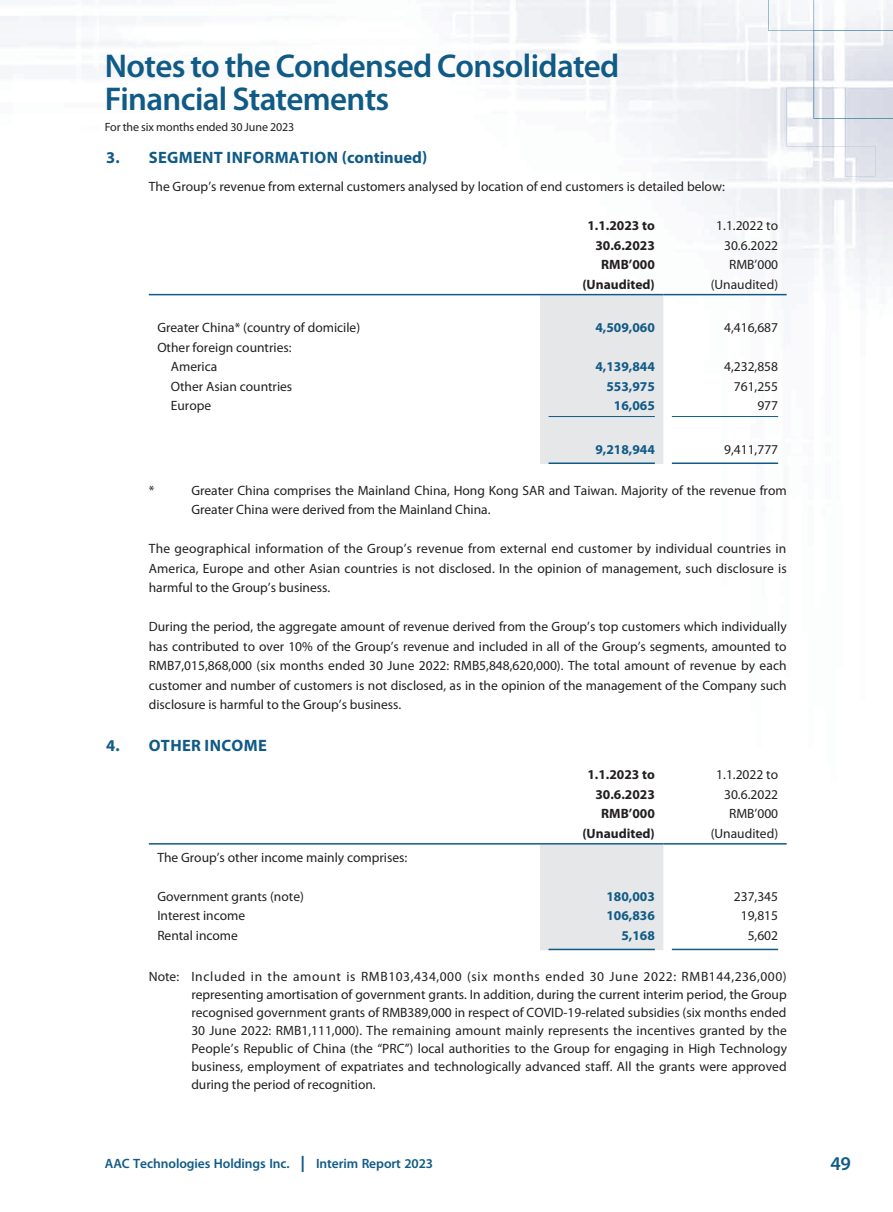
<style>
.page{position:relative;width:893px;height:1212px;background:#fff}
.page>*{position:absolute;margin:0;border:0;box-sizing:border-box;transform-origin:0 0}
.t1{font:600 33px/33px "Myriad Pro";letter-spacing:-.02em;color:#105a86}
.t2{font:600 19.5px "Myriad Pro";color:#105a86}
.t3{font:700 16.5px "Myriad Pro";letter-spacing:.02em;color:#105a86}
.t4{font:13.5px/19.5px "Myriad Pro";color:#231f20;text-align:justify}
.t5{font:700 13.5px "Myriad Pro";color:#231f20}
.t6{font:700 13.5px "Myriad Pro";color:#105a86}
.t7{font:600 13.5px "Myriad Pro";letter-spacing:-.005em;color:#105a86}
.t8{font:12px "Myriad Pro";letter-spacing:-.01em;color:#231f20}
.s1{font-size:16.2px}
</style>
<div class="page">
<svg style="left:768px;top:0;width:125px;height:176px"></svg>
<div style="left:540px;top:295px;width:123px;height:169px;background:#e6e7e9"></div>
<hr style="left:149px;top:294px;width:391px;height:1px;background:#105a86">
<hr style="left:540px;top:294px;width:123px;height:1px;background:#105a86">
<hr style="left:663px;top:294px;width:124px;height:1px;background:#105a86">
<hr style="left:549px;top:416px;width:106px;height:1px;background:#105a86">
<hr style="left:672px;top:416px;width:106px;height:1px;background:#105a86">
<hr style="left:549px;top:462px;width:106px;height:2px;background:#105a86">
<hr style="left:672px;top:462px;width:106px;height:2px;background:#105a86">
<div style="left:540px;top:844px;width:123px;height:106px;background:#e6e7e9"></div>
<hr style="left:149px;top:843px;width:391px;height:1px;background:#105a86">
<hr style="left:540px;top:843px;width:123px;height:1px;background:#105a86">
<hr style="left:663px;top:843px;width:124px;height:1px;background:#105a86">
<hr style="left:549px;top:949px;width:106px;height:1px;background:#105a86">
<hr style="left:672px;top:949px;width:106px;height:1px;background:#105a86">
<h1 class="t1" style="left:105px;top:48px;width:516px">Notes to the Condensed Consolidated<br>Financial Statements</h1>
<p class="t8" style="left:105px;top:120px;width:191px">For the six months ended 30 June 2023</p>
<p class="t3" style="left:106px;top:146px;width:323px">3. SEGMENT INFORMATION (continued)</p>
<p class="t4" style="left:149px;top:177px;width:577px">The Group’s revenue from external customers analysed by location of end customers is detailed below:</p>
<p class="t5" style="left:587px;top:217px;width:69px">1.1.2023 to</p>
<p class="t4" style="left:716px;top:216px;width:63px">1.1.2022 to</p>
<p class="t5" style="left:595px;top:236px;width:61px">30.6.2023</p>
<p class="t4" style="left:724px;top:235px;width:56px">30.6.2022</p>
<p class="t5" style="left:601px;top:256px;width:55px">RMB’000</p>
<p class="t4" style="left:729px;top:255px;width:51px">RMB’000</p>
<p class="t5" style="left:582px;top:275px;width:74px">(Unaudited)</p>
<p class="t4" style="left:711px;top:274px;width:69px">(Unaudited)</p>
<p class="t4" style="left:157px;top:318px;width:204px">Greater China* (country of domicile)</p>
<p class="t6" style="left:595px;top:319px;width:61px">4,509,060</p>
<p class="t4" style="left:724px;top:318px;width:56px">4,416,687</p>
<p class="t4" style="left:171px;top:337px;width:122px;text-indent:-14px">Other foreign countries:<br>America</p>
<p class="t6" style="left:595px;top:358px;width:61px">4,139,844</p>
<p class="t4" style="left:724px;top:357px;width:56px">4,232,858</p>
<p class="t4" style="left:171px;top:376px;width:123px">Other Asian countries</p>
<p class="t6" style="left:606px;top:377px;width:50px">553,975</p>
<p class="t4" style="left:734px;top:376px;width:46px">761,255</p>
<p class="t4" style="left:171px;top:396px;width:42px">Europe</p>
<p class="t6" style="left:614px;top:397px;width:42px">16,065</p>
<p class="t4" style="left:757px;top:396px;width:22px">977</p>
<p class="t6" style="left:595px;top:440px;width:61px">9,218,944</p>
<p class="t4" style="left:724px;top:439px;width:56px">9,411,777</p>
<p class="t4" style="left:149px;top:480px;width:7px">*</p>
<p class="t4" style="left:191px;top:480px;width:597px">Greater China comprises the Mainland China, Hong Kong SAR and Taiwan. Majority of the revenue from<br>Greater China were derived from the Mainland China.</p>
<p class="t4" style="left:149px;top:539px;width:639px">The geographical information of the Group’s revenue from external end customer by individual countries in America, Europe and other Asian countries is not disclosed. In the opinion of management, such disclosure is harmful to the Group’s business.</p>
<p class="t4" style="left:149px;top:617px;width:639px">During the period, the aggregate amount of revenue derived from the Group’s top customers which individually has contributed to over 10% of the Group’s revenue and included in all of the Group’s segments, amounted to RMB7,015,868,000 (six months ended 30 June 2022: RMB5,848,620,000). The total amount of revenue by each customer and number of customers is not disclosed, as in the opinion of the management of the Company such disclosure is harmful to the Group’s business.</p>
<p class="t3" style="left:106px;top:734px;width:162px">4. OTHER INCOME</p>
<p class="t5" style="left:587px;top:766px;width:69px">1.1.2023 to</p>
<p class="t4" style="left:716px;top:765px;width:63px">1.1.2022 to</p>
<p class="t5" style="left:595px;top:785px;width:61px">30.6.2023</p>
<p class="t4" style="left:724px;top:784px;width:56px">30.6.2022</p>
<p class="t5" style="left:601px;top:805px;width:55px">RMB’000</p>
<p class="t4" style="left:729px;top:804px;width:51px">RMB’000</p>
<p class="t5" style="left:582px;top:824px;width:74px">(Unaudited)</p>
<p class="t4" style="left:711px;top:823px;width:69px">(Unaudited)</p>
<p class="t4" style="left:157px;top:847px;width:251px">The Group’s other income mainly comprises:</p>
<p class="t4" style="left:157px;top:886px;width:148px">Government grants (note)</p>
<p class="t6" style="left:606px;top:887px;width:50px">180,003</p>
<p class="t4" style="left:734px;top:886px;width:46px">237,345</p>
<p class="t4" style="left:157px;top:906px;width:89px">Interest income</p>
<p class="t6" style="left:606px;top:907px;width:50px">106,836</p>
<p class="t4" style="left:741px;top:906px;width:39px">19,815</p>
<p class="t4" style="left:157px;top:925px;width:82px">Rental income</p>
<p class="t6" style="left:621px;top:926px;width:35px">5,168</p>
<p class="t4" style="left:748px;top:925px;width:32px">5,602</p>
<p class="t4" style="left:191px;top:967px;width:597px;line-height:18px;text-indent:-43px">Note: Included in the amount is RMB103,434,000 (six months ended 30 June 2022: RMB144,236,000) representing amortisation of government grants. In addition, during the current interim period, the Group recognised government grants of RMB389,000 in respect of COVID-19-related subsidies (six months ended 30 June 2022: RMB1,111,000). The remaining amount mainly represents the incentives granted by the People’s Republic of China (the “PRC”) local authorities to the Group for engaging in High Technology business, employment of expatriates and technologically advanced staff. All the grants were approved during the period of recognition.</p>
<p class="t7" style="left:105px;top:1155px;width:330px">AAC Technologies Holdings Inc. <span class="s1">|</span> Interim Report 2023</p>
<h2 class="t2" style="left:830px;top:1151px;width:22px">49</h2>
</div>
